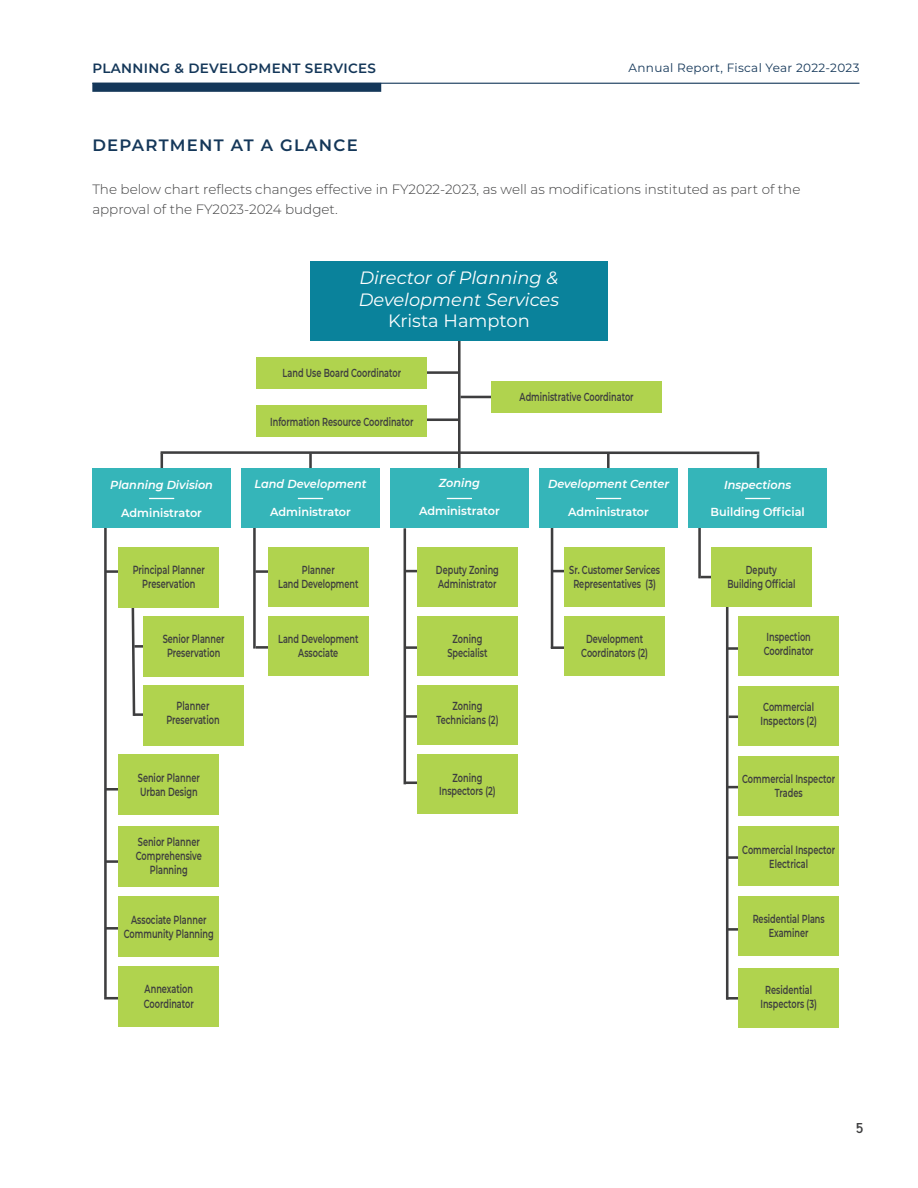
<style>
.page{position:relative;width:918px;height:1188px;background:#fff}
.page>*{position:absolute;margin:0;border:0;box-sizing:border-box;transform-origin:0 0}
.t1{font:italic 17.85px/21.5px "Montserrat";color:#fff;text-align:center}
.Heading_2{font:600 16.5px "Montserrat";letter-spacing:.075em;color:#143759}
.Body_Copy{font:300 13.5px/19.5px "Montserrat";color:#3e3e3f}
.t2{font:600 13.5px "Montserrat";letter-spacing:.025em;color:#143759}
.t3{font:700 13.5px "News Cycle";color:#3e3e3f}
.t4{font:12px "Montserrat";letter-spacing:.025em;color:#143759}
.t5{font:600 11.7px/14.1px "Montserrat";color:#3e3e3f;text-align:center;scale:.69 1}
.t6{font:600 11.55px/14px "Montserrat";color:#3e3e3f;text-align:center;scale:.7 1}
.t7{font:600 11.55px "Montserrat";color:#fff}
.t8{font:italic 600 11.55px "Montserrat";color:#fff}
.s1{font-style:normal}
</style>
<div class="page">
<div style="left:92px;top:83px;width:289px;height:9px;background:#143759"></div>
<hr style="left:92px;top:83px;width:768px;height:1px;background:#143759">
<svg style="left:701px;top:576px;width:10px;height:2px"></svg>
<hr style="left:726px;top:928px;width:15px;height:3px;background:#3e3e3f">
<hr style="left:726px;top:856px;width:15px;height:3px;background:#3e3e3f">
<svg style="left:728px;top:786px;width:11px;height:2px"></svg>
<hr style="left:726px;top:997px;width:15px;height:3px;background:#3e3e3f">
<hr style="left:726px;top:589px;width:2px;height:411px;background:#3e3e3f">
<hr style="left:728px;top:647px;width:18px;height:3px;background:#3e3e3f">
<svg style="left:729px;top:716px;width:10px;height:2px"></svg>
<svg style="left:553px;top:646px;width:11px;height:3px"></svg>
<svg style="left:553px;top:570px;width:12px;height:2px"></svg>
<hr style="left:405px;top:715px;width:14px;height:3px;background:#3e3e3f">
<hr style="left:255px;top:570px;width:14px;height:3px;background:#3e3e3f">
<svg style="left:406px;top:570px;width:11px;height:2px"></svg>
<hr style="left:405px;top:646px;width:14px;height:3px;background:#3e3e3f">
<hr style="left:405px;top:781px;width:14px;height:3px;background:#3e3e3f">
<svg style="left:256px;top:646px;width:12px;height:3px"></svg>
<hr style="left:253px;top:524px;width:3px;height:125px;background:#3e3e3f">
<hr style="left:458px;top:287px;width:3px;height:237px;background:#3e3e3f">
<hr style="left:309px;top:453px;width:3px;height:65px;background:#3e3e3f">
<hr style="left:105px;top:570px;width:14px;height:3px;background:#3e3e3f">
<svg style="left:130px;top:607px;width:15px;height:109px"></svg>
<hr style="left:105px;top:788px;width:14px;height:3px;background:#3e3e3f">
<hr style="left:105px;top:860px;width:14px;height:3px;background:#3e3e3f">
<hr style="left:105px;top:927px;width:14px;height:3px;background:#3e3e3f">
<svg style="left:104px;top:997px;width:15px;height:2px"></svg>
<hr style="left:698px;top:521px;width:3px;height:57px;background:#3e3e3f">
<hr style="left:551px;top:525px;width:2px;height:124px;background:#3e3e3f">
<div style="left:310px;top:261px;width:298px;height:80px;background:#0a829b"></div>
<div style="left:119px;top:547px;width:100px;height:60px;background:#b0d34e"></div>
<div style="left:417px;top:685px;width:100px;height:59px;background:#b0d34e"></div>
<div style="left:417px;top:755px;width:100px;height:59px;background:#b0d34e"></div>
<div style="left:417px;top:616px;width:100px;height:59px;background:#b0d34e"></div>
<div style="left:144px;top:616px;width:100px;height:60px;background:#b0d34e"></div>
<div style="left:143px;top:685px;width:100px;height:60px;background:#b0d34e"></div>
<div style="left:119px;top:755px;width:100px;height:60px;background:#b0d34e"></div>
<div style="left:119px;top:967px;width:100px;height:60px;background:#b0d34e"></div>
<div style="left:119px;top:826px;width:100px;height:60px;background:#b0d34e"></div>
<div style="left:119px;top:896px;width:100px;height:61px;background:#b0d34e"></div>
<div style="left:268px;top:547px;width:100px;height:60px;background:#b0d34e"></div>
<div style="left:565px;top:547px;width:100px;height:60px;background:#b0d34e"></div>
<div style="left:711px;top:547px;width:100px;height:60px;background:#b0d34e"></div>
<hr style="left:427px;top:371px;width:33px;height:3px;background:#3e3e3f">
<div style="left:257px;top:357px;width:170px;height:31px;background:#b0d34e"></div>
<hr style="left:427px;top:418px;width:32px;height:3px;background:#3e3e3f">
<div style="left:257px;top:405px;width:170px;height:32px;background:#b0d34e"></div>
<hr style="left:461px;top:396px;width:32px;height:2px;background:#3e3e3f">
<div style="left:492px;top:381px;width:170px;height:32px;background:#b0d34e"></div>
<div style="left:417px;top:547px;width:100px;height:60px;background:#b0d34e"></div>
<div style="left:565px;top:616px;width:100px;height:59px;background:#b0d34e"></div>
<div style="left:739px;top:827px;width:100px;height:59px;background:#b0d34e"></div>
<div style="left:739px;top:968px;width:100px;height:60px;background:#b0d34e"></div>
<hr style="left:104px;top:524px;width:3px;height:473px;background:#3e3e3f">
<div style="left:739px;top:897px;width:100px;height:59px;background:#b0d34e"></div>
<svg style="left:757px;top:454px;width:2px;height:15px"></svg>
<hr style="left:607px;top:454px;width:3px;height:15px;background:#3e3e3f">
<svg style="left:161px;top:454px;width:2px;height:15px"></svg>
<div style="left:92px;top:469px;width:139px;height:59px;background:#35b5b9"></div>
<svg style="left:149px;top:498px;width:25px;height:1px"></svg>
<div style="left:241px;top:469px;width:139px;height:59px;background:#35b5b9"></div>
<svg style="left:298px;top:498px;width:25px;height:1px"></svg>
<div style="left:390px;top:469px;width:139px;height:59px;background:#35b5b9"></div>
<svg style="left:447px;top:498px;width:25px;height:1px"></svg>
<div style="left:539px;top:469px;width:139px;height:59px;background:#35b5b9"></div>
<svg style="left:596px;top:498px;width:25px;height:1px"></svg>
<div style="left:688px;top:469px;width:139px;height:59px;background:#35b5b9"></div>
<svg style="left:745px;top:498px;width:25px;height:1px"></svg>
<hr style="left:404px;top:528px;width:2px;height:256px;background:#3e3e3f">
<div style="left:268px;top:616px;width:100px;height:59px;background:#b0d34e"></div>
<div style="left:739px;top:686px;width:100px;height:60px;background:#b0d34e"></div>
<div style="left:739px;top:756px;width:100px;height:60px;background:#b0d34e"></div>
<div style="left:739px;top:616px;width:100px;height:59px;background:#b0d34e"></div>
<hr style="left:161px;top:451px;width:598px;height:3px;background:#3e3e3f">
<p class="t2" style="left:92px;top:59px;width:285px">PLANNING &amp; DEVELOPMENT SERVICES</p>
<p class="t4" style="left:629px;top:59px;width:232px">Annual Report, Fiscal Year 2022-2023</p>
<p class="Heading_2" style="left:92px;top:133px;width:267px">DEPARTMENT AT A GLANCE</p>
<p class="Body_Copy" style="left:92px;top:180px;width:710px">The below chart reflects changes effective in FY2022-2023, as well as modifications instituted as part of the approval of the FY2023-2024 budget.</p>
<p class="t1" style="left:359px;top:266px;width:202px">Director of Planning &amp;<br>Development Services<br><span class="s1">Krista Hampton</span></p>
<p class="t6" style="left:283px;top:365px;width:171px">Land Use Board Coordinator</p>
<p class="t6" style="left:270px;top:414px;width:206px">Information Resource Coordinator</p>
<p class="t6" style="left:520px;top:389px;width:164px">Administrative Coordinator</p>
<p class="t8" style="left:110px;top:477px;width:104px">Planning Division</p>
<p class="t7" style="left:121px;top:504px;width:82px">Administrator</p>
<p class="t8" style="left:254px;top:476px;width:114px">Land Development</p>
<p class="t7" style="left:270px;top:503px;width:82px">Administrator</p>
<p class="t8" style="left:439px;top:475px;width:43px">Zoning</p>
<p class="t7" style="left:419px;top:503px;width:82px">Administrator</p>
<p class="t8" style="left:548px;top:476px;width:123px">Development Center</p>
<p class="t7" style="left:568px;top:504px;width:82px">Administrator</p>
<p class="t8" style="left:724px;top:476px;width:69px">Inspections</p>
<p class="t7" style="left:711px;top:504px;width:96px">Building Official</p>
<p class="t5" style="left:133px;top:563px;width:106px">Principal Planner<br>Preservation</p>
<p class="t6" style="left:436px;top:563px;width:91px;text-align:left">Deputy Zoning<br>Administrator</p>
<p class="t6" style="left:278px;top:563px;width:116px">Planner<br>Land Development</p>
<p class="t6" style="left:569px;top:563px;width:131px">Sr. Customer Services<br>Representatives (3)</p>
<p class="t6" style="left:727px;top:563px;width:99px">Deputy<br>Building Official</p>
<p class="t5" style="left:163px;top:632px;width:91px">Senior Planner<br>Preservation</p>
<p class="t6" style="left:278px;top:632px;width:116px">Land Development<br>Associate</p>
<p class="t6" style="left:447px;top:632px;width:59px">Zoning<br>Specialist</p>
<p class="t6" style="left:581px;top:632px;width:97px">Development<br>Coordinators (2)</p>
<p class="t6" style="left:764px;top:630px;width:73px;text-align:left">Inspection<br>Coordinator</p>
<p class="t5" style="left:166px;top:699px;width:79px">Planner<br>Preservation</p>
<p class="t6" style="left:436px;top:699px;width:90px">Zoning<br>Technicians (2)</p>
<p class="t6" style="left:760px;top:700px;width:82px;text-align:left">Commercial<br>Inspectors (2)</p>
<p class="t5" style="left:138px;top:770px;width:91px;text-align:left">Senior Planner<br>Urban Design</p>
<p class="t6" style="left:439px;top:770px;width:82px">Zoning<br>Inspectors (2)</p>
<p class="t6" style="left:742px;top:772px;width:134px">Commercial Inspector<br>Trades</p>
<p class="t5" style="left:136px;top:835px;width:97px">Senior Planner<br>Comprehensive<br>Planning</p>
<p class="t5" style="left:124px;top:912px;width:132px">Associate Planner<br>Community Planning</p>
<p class="t6" style="left:742px;top:842px;width:134px">Commercial Inspector<br>Electrical</p>
<p class="t6" style="left:753px;top:912px;width:104px">Residential Plans<br>Examiner</p>
<p class="t5" style="left:144px;top:982px;width:74px;text-align:left">Annexation<br>Coordinator</p>
<p class="t6" style="left:760px;top:983px;width:82px">Residential<br>Inspectors (3)</p>
<p class="t3" style="left:856px;top:1116px;width:8px">5</p>
</div>
